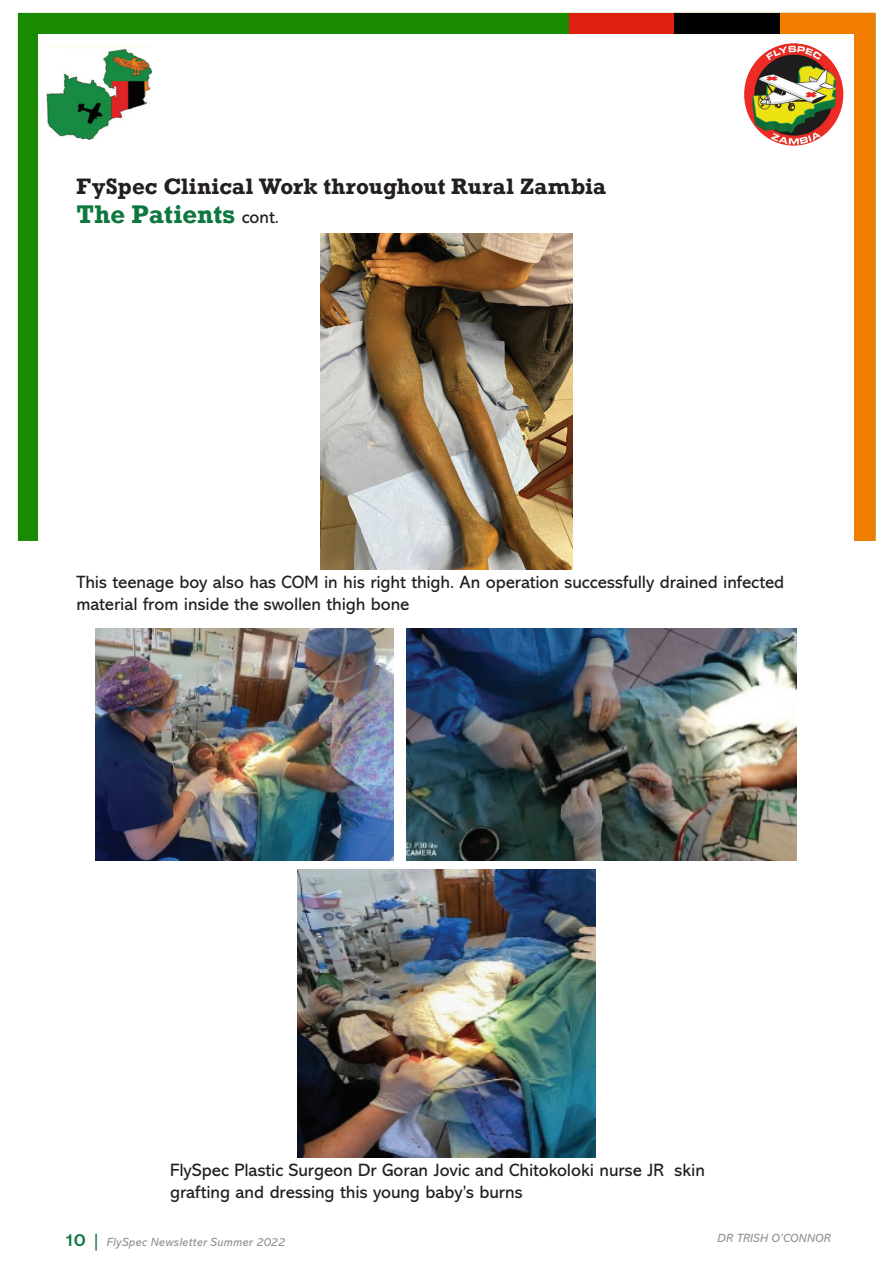
<style>
.page{position:relative;width:893px;height:1263px;background:#fff}
.page>*{position:absolute;margin:0;border:0;box-sizing:border-box;transform-origin:0 0}
._1_column{font:700 24px "Rockwell";color:#0d783d}
._1_column-2{font:700 21px "Rockwell";letter-spacing:.005em;color:#231f20}
._1_column-3{font:18px/21.6px "Abadi MT Pro";letter-spacing:-.005em;color:#231f20}
.t1{font:italic 12px "Abadi MT Pro";letter-spacing:.02em;color:#919295}
.s1{font-family:"Abadi MT Pro";font-weight:400;font-size:18px;color:#231f20}
.s2{font-weight:700;font-style:normal;font-size:18px;color:#0d783d}
</style>
<div class="page">
<div style="left:18px;top:13px;width:551px;height:528px;background:#1a8a00"></div>
<div style="left:569px;top:13px;width:211px;height:38px;background:#de210f"></div>
<div style="left:780px;top:13px;width:95px;height:528px;background:#f07d00"></div>
<div style="left:674px;top:13px;width:106px;height:38px;background:#000"></div>
<div style="left:39px;top:34px;width:815px;height:710px;background:#fff"></div>
<img style="left:744px;top:43px;width:99px;height:103px">
<img style="left:46px;top:45px;width:106px;height:95px">
<img style="left:321px;top:234px;width:251px;height:336px">
<img style="left:95px;top:628px;width:299px;height:232px">
<img style="left:406px;top:628px;width:390px;height:232px">
<img style="left:297px;top:870px;width:299px;height:287px">
<p class="_1_column-2" style="left:77px;top:173px;width:531px">FySpec Clinical Work throughout Rural Zambia</p>
<p class="_1_column" style="left:77px;top:199px;width:204px">The Patients <span class="s1">cont.</span></p>
<p class="_1_column-3" style="left:77px;top:571px;width:709px">This teenage boy also has COM in his right thigh. An operation successfully drained infected material from inside the swollen thigh bone</p>
<p class="_1_column-3" style="left:170px;top:1160px;width:536px">FlySpec Plastic Surgeon Dr Goran Jovic and Chitokoloki nurse JR skin grafting and dressing this young baby’s burns</p>
<p class="t1" style="left:64px;top:1235px;width:223px"><span class="s2">10 |</span> FlySpec Newsletter Summer 2022</p>
<p class="t1" style="left:718px;top:1231px;width:115px">DR TRISH O’CONNOR</p>
</div>
